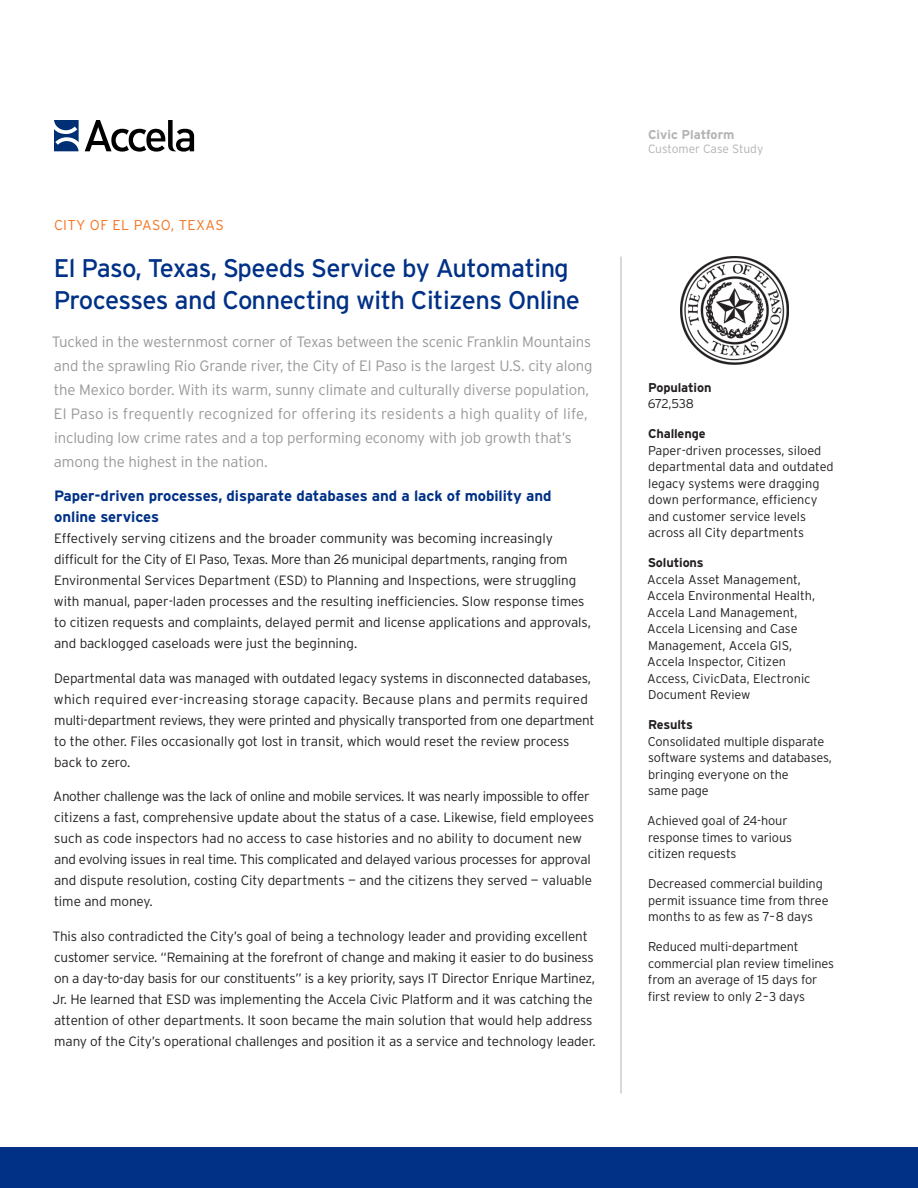
<style>
.page{position:relative;width:918px;height:1188px;background:#fff}
.page>*{position:absolute;margin:0;border:0;box-sizing:border-box;transform-origin:0 0}
.Headline{font:25.5px/32.4px "Interstate";letter-spacing:-.02em;color:#003186}
.Body_text{font:300 15px/24px "Interstate";letter-spacing:-.01em;color:#99989b}
.Body_text-2{font:700 15px/21px "Interstate";letter-spacing:-.005em;color:#003186}
.Agency_Name_ALL_CAPS{font:300 14.25px "Interstate";letter-spacing:.025em;color:#f57523}
.Body_text-3{font:300 13.5px/21px "Interstate";letter-spacing:-.01em;color:#231f20}
.Sidebar_information{font:300 12.75px/16.5px "Interstate";letter-spacing:-.01em;color:#231f20}
.Sidebar_information-2{font:700 12.75px/16.5px "Interstate";letter-spacing:-.01em;color:#231f20}
.t1{font:700 12.75px "Interstate";color:#b4b2b2}
.t2{font:300 12px "Interstate";letter-spacing:-.005em;color:#b4b2b2}
.s1{font-weight:300}
.s2{font-weight:700}
</style>
<div class="page">
<hr style="left:621px;top:256px;width:1px;height:838px;background:#b4b2b2">
<svg style="left:85px;top:120px;width:109px;height:32px"></svg>
<svg style="left:54px;top:120px;width:25px;height:31px"></svg>
<div style="left:0;top:1148px;width:918px;height:40px;background:#003186"></div>
<img style="left:681px;top:256px;width:108px;height:108px">
<p class="Agency_Name_ALL_CAPS" style="left:54px;top:217px;width:171px">CITY OF EL PASO, TEXAS</p>
<p class="Headline" style="left:54px;top:252px;width:528px">El Paso, Texas, Speeds Service by Automating<br>Processes and Connecting with Citizens Online</p>
<p class="Body_text" style="left:52px;top:329px;width:542px">Tucked in the westernmost corner of Texas between the scenic Franklin Mountains and the sprawling Rio Grande river, the City of El Paso is the largest U.S. city along the Mexico border. With its warm, sunny climate and culturally diverse population, El Paso is frequently recognized for offering its residents a high quality of life, including low crime rates and a top performing economy with job growth that’s among the highest in the nation.</p>
<p class="Body_text-2" style="left:54px;top:485px;width:499px">Paper-driven processes, disparate databases and a lack of mobility and online services</p>
<p class="Body_text-3" style="left:54px;top:528px;width:539px">Effectively serving citizens and the broader community was becoming increasingly difficult for the City of El Paso, Texas. More than 26 municipal departments, ranging from Environmental Services Department (ESD) to Planning and Inspections, were struggling with manual, paper-laden processes and the resulting inefficiencies. Slow response times to citizen requests and complaints, delayed permit and license applications and approvals, and backlogged caseloads were just the beginning.</p>
<p class="Body_text-3" style="left:54px;top:667px;width:542px">Departmental data was managed with outdated legacy systems in disconnected databases, which required ever-increasing storage capacity. Because plans and permits required multi-department reviews, they were printed and physically transported from one department to the other. Files occasionally got lost in transit, which would reset the review process back to zero.</p>
<p class="Body_text-3" style="left:53px;top:786px;width:542px">Another challenge was the lack of online and mobile services. It was nearly impossible to offer citizens a fast, comprehensive update about the status of a case. Likewise, field employees such as code inspectors had no access to case histories and no ability to document new and evolving issues in real time. This complicated and delayed various processes for approval and dispute resolution, costing City departments — and the citizens they served — valuable time and money.</p>
<p class="Body_text-3" style="left:52px;top:925px;width:545px">This also contradicted the City’s goal of being a technology leader and providing excellent customer service. “Remaining at the forefront of change and making it easier to do business on a day-to-day basis for our constituents” is a key priority, says IT Director Enrique Martinez, Jr. He learned that ESD was implementing the Accela Civic Platform and it was catching the attention of other departments. It soon became the main solution that would help address many of the City’s operational challenges and position it as a service and technology leader.</p>
<p class="t1" style="left:648px;top:127px;width:88px">Civic Platform</p>
<p class="t2" style="left:648px;top:141px;width:117px">Customer Case Study</p>
<p class="Sidebar_information-2" style="left:648px;top:379px;width:65px">Population<br><span class="s1">672,538</span></p>
<p class="Sidebar_information" style="left:648px;top:425px;width:187px"><span class="s2">Challenge<br></span>Paper-driven processes, siloed departmental data and outdated legacy systems were dragging down performance, efficiency and customer service levels across all City departments</p>
<p class="Sidebar_information" style="left:647px;top:554px;width:169px"><span class="s2">Solutions<br></span>Accela Asset Management,<br>Accela Environmental Health,<br>Accela Land Management,<br>Accela Licensing and Case<br>Management, Accela GIS,<br>Accela Inspector, Citizen<br>Access, CivicData, Electronic<br>Document Review</p>
<p class="Sidebar_information" style="left:648px;top:716px;width:185px"><span class="s2">Results<br></span>Consolidated multiple disparate software systems and databases, bringing everyone on the<br>same page</p>
<p class="Sidebar_information" style="left:647px;top:812px;width:146px">Achieved goal of 24-hour response times to various citizen requests</p>
<p class="Sidebar_information" style="left:648px;top:875px;width:182px">Decreased commercial building permit issuance time from three months to as few as 7–8 days</p>
<p class="Sidebar_information" style="left:648px;top:938px;width:188px">Reduced multi-department commercial plan review timelines from an average of 15 days for first review to only 2–3 days</p>
</div>
